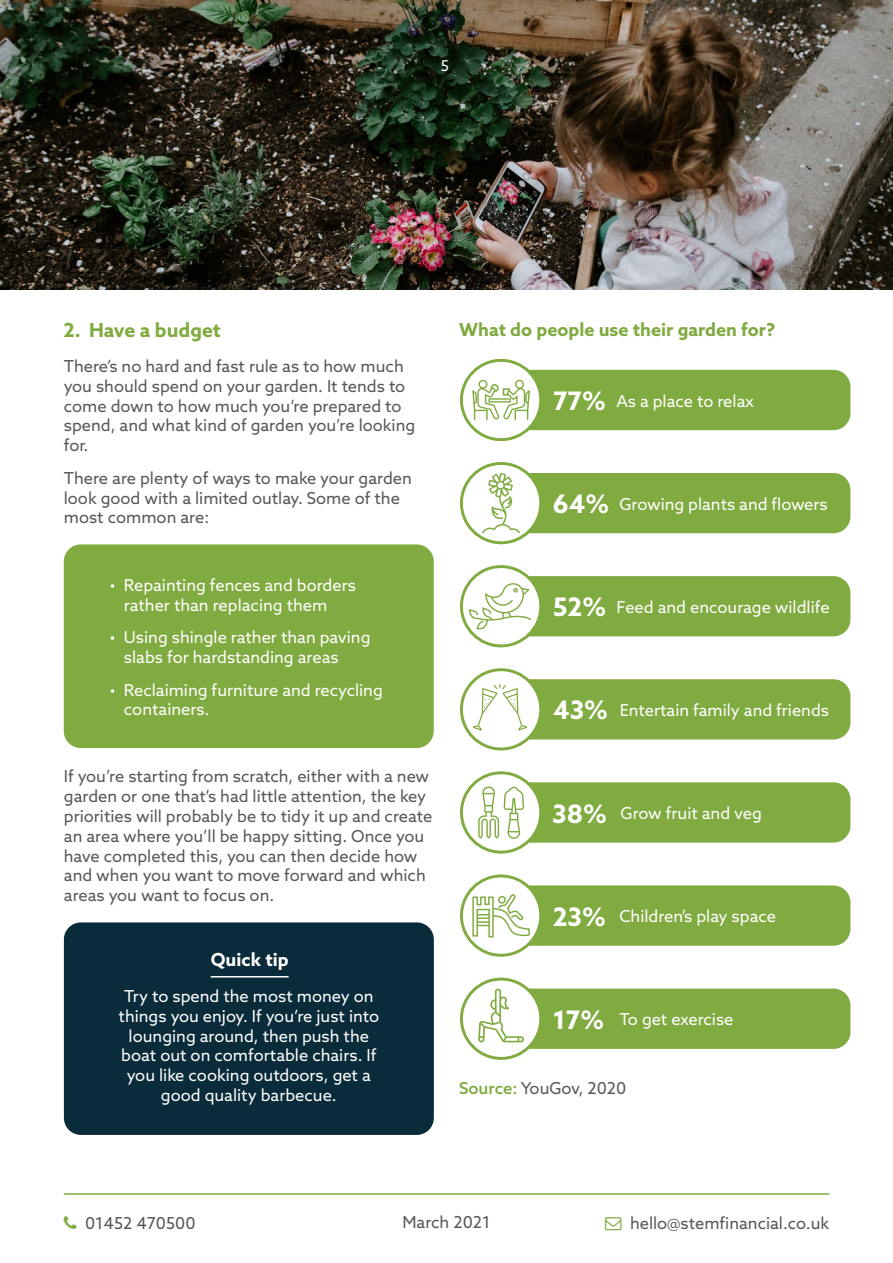
<style>
.page{position:relative;width:893px;height:1263px;background:#fff}
.page>*{position:absolute;margin:0;border:0;box-sizing:border-box;transform-origin:0 0}
.t1{font:700 19.5px "Azo Sans";color:#80ab40}
.t2{font:700 18px "Azo Sans";color:#80ab40}
.t3{font:700 18px "Azo Sans";color:#fff}
.t4{font:16.5px/19.8px "Azo Sans";color:#575756}
.t5{font:16.5px/19.8px "Azo Sans";color:#fff}
.t6{font:15px "Azo Sans";color:#fff}
.s1{font-weight:700;font-size:25.5px}
.s2{font-weight:500;color:#80ab40}
</style>
<div class="page">
<div style="left:488px;top:370px;width:362px;height:60px;background:#80ab40;border-radius:17px"></div>
<div style="left:461px;top:360px;width:80px;height:80px;background:#fff;border-radius:50%"></div>
<div style="left:460px;top:359px;width:82px;height:82px;border:3px solid #80ab40;border-radius:50%"></div>
<img style="left:0;top:0;width:893px;height:289px">
<hr style="left:64px;top:1193px;width:765px;height:2px;background:#80ab40">
<div style="left:64px;top:544px;width:370px;height:204px;background:#80ab40;border-radius:17px"></div>
<div style="left:64px;top:922px;width:370px;height:213px;background:#0a2b39;border-radius:17px"></div>
<hr style="left:211px;top:976px;width:78px;height:1px;background:#fff">
<div style="left:496px;top:473px;width:354px;height:60px;background:#80ab40;border-radius:17px"></div>
<div style="left:461px;top:463px;width:80px;height:80px;background:#fff;border-radius:50%"></div>
<div style="left:460px;top:462px;width:82px;height:82px;border:3px solid #80ab40;border-radius:50%"></div>
<svg style="left:482px;top:473px;width:38px;height:60px"></svg>
<div style="left:478px;top:576px;width:372px;height:60px;background:#80ab40;border-radius:17px"></div>
<svg style="left:461px;top:567px;width:80px;height:79px"></svg>
<div style="left:460px;top:565px;width:82px;height:82px;border:3px solid #80ab40;border-radius:50%"></div>
<div style="left:478px;top:679px;width:372px;height:60px;background:#80ab40;border-radius:17px"></div>
<div style="left:461px;top:670px;width:80px;height:79px;background:#fff;border-radius:50%"></div>
<div style="left:460px;top:668px;width:82px;height:82px;border:3px solid #80ab40;border-radius:50%"></div>
<div style="left:478px;top:782px;width:372px;height:61px;background:#80ab40;border-radius:17px"></div>
<div style="left:461px;top:773px;width:80px;height:79px;background:#fff;border-radius:50%"></div>
<div style="left:460px;top:771px;width:82px;height:82px;border:3px solid #80ab40;border-radius:50%"></div>
<div style="left:478px;top:885px;width:372px;height:61px;background:#80ab40;border-radius:17px"></div>
<div style="left:461px;top:876px;width:80px;height:79px;background:#fff;border-radius:50%"></div>
<div style="left:460px;top:874px;width:82px;height:83px;border:3px solid #80ab40;border-radius:50%"></div>
<div style="left:478px;top:988px;width:372px;height:61px;background:#80ab40;border-radius:17px"></div>
<div style="left:461px;top:979px;width:80px;height:79px;background:#fff;border-radius:50%"></div>
<div style="left:460px;top:978px;width:82px;height:82px;border:3px solid #80ab40;border-radius:50%"></div>
<svg style="left:472px;top:380px;width:58px;height:40px"></svg>
<svg style="left:472px;top:894px;width:58px;height:43px"></svg>
<svg style="left:469px;top:583px;width:62px;height:46px"></svg>
<svg style="left:478px;top:988px;width:46px;height:54px"></svg>
<svg style="left:473px;top:684px;width:54px;height:46px"></svg>
<svg style="left:478px;top:786px;width:46px;height:53px"></svg>
<p class="t6" style="left:441px;top:56px;width:10px">5</p>
<p class="t1" style="left:64px;top:317px;width:159px">2. Have a budget</p>
<p class="t4" style="left:64px;top:356px;width:353px">There’s no hard and fast rule as to how much you should spend on your garden. It tends to come down to how much you’re prepared to spend, and what kind of garden you’re looking for.</p>
<p class="t4" style="left:64px;top:468px;width:350px">There are plenty of ways to make your garden look good with a limited outlay. Some of the most common are:</p>
<p class="t5" style="left:124px;top:575px;width:234px;text-indent:-14px">• Repainting fences and borders rather than replacing them</p>
<p class="t5" style="left:124px;top:627px;width:248px;text-indent:-14px">• Using shingle rather than paving slabs for hardstanding areas</p>
<p class="t5" style="left:124px;top:680px;width:260px;text-indent:-14px">• Reclaiming furniture and recycling containers.</p>
<p class="t4" style="left:64px;top:766px;width:370px">If you’re starting from scratch, either with a new garden or one that’s had little attention, the key priorities will probably be to tidy it up and create an area where you’ll be happy sitting. Once you have completed this, you can then decide how and when you want to move forward and which areas you want to focus on.</p>
<p class="t3" style="left:211px;top:948px;width:79px">Quick tip</p>
<p class="t5" style="left:119px;top:986px;width:262px;text-align:center">Try to spend the most money on things you enjoy. If you’re just into lounging around, then push the boat out on comfortable chairs. If you like cooking outdoors, get a good quality barbecue.</p>
<p class="t2" style="left:459px;top:318px;width:318px">What do people use their garden for?</p>
<p class="t5" style="left:553px;top:390px;width:202px"><span class="s1">77%</span> As a place to relax</p>
<p class="t5" style="left:553px;top:494px;width:276px"><span class="s1">64%</span> Growing plants and flowers</p>
<p class="t5" style="left:553px;top:597px;width:278px"><span class="s1">52%</span> Feed and encourage wildlife</p>
<p class="t5" style="left:553px;top:700px;width:278px"><span class="s1">43%</span> Entertain family and friends</p>
<p class="t5" style="left:552px;top:803px;width:211px"><span class="s1">38%</span> Grow fruit and veg</p>
<p class="t5" style="left:553px;top:906px;width:225px"><span class="s1">23%</span> Children’s play space</p>
<p class="t5" style="left:553px;top:1009px;width:182px"><span class="s1">17%</span> To get exercise</p>
<p class="t4" style="left:459px;top:1078px;width:169px"><span class="s2">Source:</span> YouGov, 2020</p>
<p class="t4" style="left:402px;top:1212px;width:90px">March 2021</p>
<p class="t4" style="left:85px;top:1213px;width:112px">01452 470500</p>
<p class="t4" style="left:630px;top:1213px;width:201px">hello@stemfinancial.co.uk</p>
</div>
